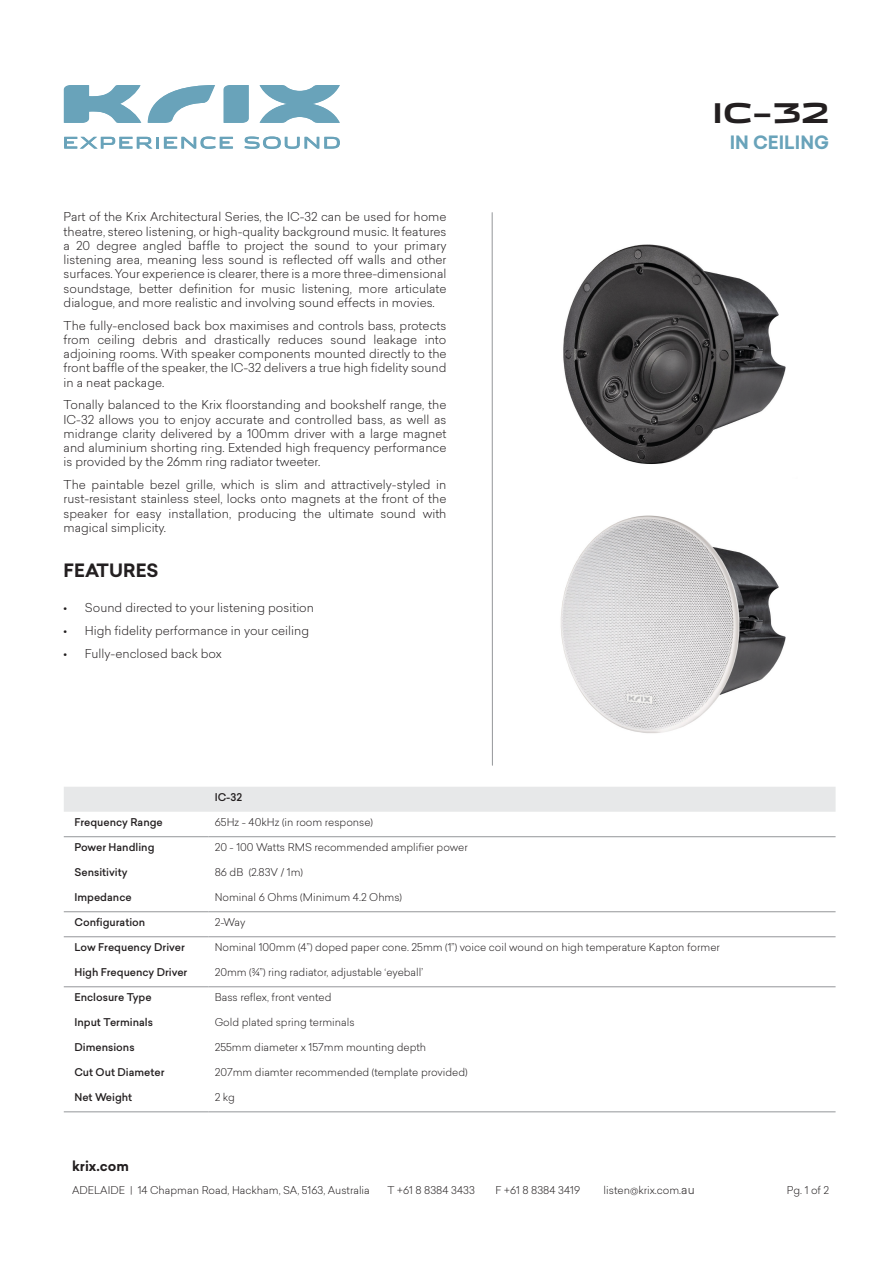
<style>
.page{position:relative;width:893px;height:1263px;background:#fff}
.page>*{position:absolute;margin:0;border:0;box-sizing:border-box;transform-origin:0 0}
.t1{font:700 27px "Stainless Ext";color:#231f20}
.Body_text{font:700 18px "Sailec";color:#69a3ba}
.Heading_sub_body_spa{font:700 18px "Sailec";color:#231f20}
.t2{font:700 13.5px "Sailec";color:#231f20}
.Body_text-2{font:300 12px/14.2px "Sailec";color:#231f20;text-align:justify}
.t3{font:300 10.5px "Sailec";color:#231f20}
.t4{font:500 10.5px "Sailec";color:#231f20}
.s1{font-family:"Myriad Pro";font-weight:400;font-size:12.75px}
.s2{font-size:12px}
</style>
<div class="page">
<svg style="left:148px;top:85px;width:67px;height:38px"></svg>
<svg style="left:64px;top:85px;width:77px;height:38px"></svg>
<svg style="left:223px;top:85px;width:26px;height:38px"></svg>
<svg style="left:259px;top:85px;width:81px;height:38px"></svg>
<svg style="left:64px;top:137px;width:169px;height:12px"></svg>
<svg style="left:244px;top:137px;width:96px;height:12px"></svg>
<img style="left:560px;top:515px;width:226px;height:218px">
<div style="left:64px;top:787px;width:772px;height:25px;background:#e7e8e9"></div>
<hr style="left:64px;top:1111px;width:144px;height:1px;background:#949699">
<hr style="left:208px;top:1111px;width:628px;height:1px;background:#949699">
<hr style="left:64px;top:986px;width:144px;height:1px;background:#949699">
<hr style="left:208px;top:986px;width:628px;height:1px;background:#949699">
<hr style="left:64px;top:936px;width:144px;height:1px;background:#949699">
<hr style="left:208px;top:936px;width:628px;height:1px;background:#949699">
<hr style="left:64px;top:836px;width:144px;height:1px;background:#949699">
<hr style="left:208px;top:836px;width:628px;height:1px;background:#949699">
<hr style="left:64px;top:911px;width:144px;height:1px;background:#949699">
<hr style="left:208px;top:911px;width:628px;height:1px;background:#949699">
<hr style="left:492px;top:213px;width:1px;height:552px;background:#949699">
<img style="left:563px;top:244px;width:223px;height:220px">
<p class="t1" style="left:712px;top:98px;width:119px">IC-32</p>
<p class="Body_text-2" style="left:64px;top:210px;width:384px">Part of the Krix Architectural Series, the IC-32 can be used for home theatre, stereo listening, or high-quality background music. It features a 20 degree angled baffle to project the sound to your primary listening area, meaning less sound is reflected off walls and other surfaces. Your experience is clearer, there is a more three-dimensional soundstage, better definition for music listening, more articulate dialogue, and more realistic and involving sound effects in movies.</p>
<p class="Body_text-2" style="left:64px;top:318px;width:384px">The fully-enclosed back box maximises and controls bass, protects from ceiling debris and drastically reduces sound leakage into adjoining rooms. With speaker components mounted directly to the front baffle of the speaker, the IC-32 delivers a true high fidelity sound in a neat package.</p>
<p class="Body_text-2" style="left:64px;top:398px;width:384px">Tonally balanced to the Krix floorstanding and bookshelf range, the IC-32 allows you to enjoy accurate and controlled bass, as well as midrange clarity delivered by a 100mm driver with a large magnet and aluminium shorting ring. Extended high frequency performance is provided by the 26mm ring radiator tweeter.</p>
<p class="Body_text-2" style="left:64px;top:477px;width:384px">The paintable bezel grille, which is slim and attractively-styled in rust-resistant stainless steel, locks onto magnets at the front of the speaker for easy installation, producing the ultimate sound with magical simplicity.</p>
<p class="Heading_sub_body_spa" style="left:64px;top:557px;width:96px">FEATURES</p>
<p class="Body_text-2" style="left:64px;top:600px;width:252px"><span class="s1">•</span> Sound directed to your listening position</p>
<p class="Body_text-2" style="left:64px;top:623px;width:247px"><span class="s1">•</span> High fidelity performance in your ceiling</p>
<p class="Body_text-2" style="left:64px;top:646px;width:160px"><span class="s1">•</span> Fully-enclosed back box</p>
<p class="Body_text" style="left:730px;top:129px;width:101px">IN CEILING</p>
<p class="t4" style="left:215px;top:790px;width:29px">IC-32</p>
<p class="t4" style="left:74px;top:815px;width:90px">Frequency Range</p>
<p class="t3" style="left:215px;top:815px;width:160px">65Hz - 40kHz (in room response)</p>
<p class="t4" style="left:74px;top:840px;width:82px">Power Handling</p>
<p class="t3" style="left:215px;top:840px;width:254px">20 - 100 Watts RMS recommended amplifier power</p>
<p class="t4" style="left:74px;top:865px;width:55px">Sensitivity</p>
<p class="t3" style="left:215px;top:865px;width:90px">86 dB (2.83V / 1m)</p>
<p class="t4" style="left:74px;top:890px;width:59px">Impedance</p>
<p class="t3" style="left:215px;top:890px;width:189px">Nominal 6 Ohms (Minimum 4.2 Ohms)</p>
<p class="t4" style="left:74px;top:915px;width:72px">Configuration</p>
<p class="t3" style="left:215px;top:915px;width:32px">2-Way</p>
<p class="t4" style="left:74px;top:940px;width:112px">Low Frequency Driver</p>
<p class="t3" style="left:215px;top:940px;width:507px">Nominal 100mm (4”) doped paper cone. 25mm (1”) voice coil wound on high temperature Kapton former</p>
<p class="t4" style="left:74px;top:965px;width:114px">High Frequency Driver</p>
<p class="t3" style="left:215px;top:965px;width:210px">20mm (¾”) ring radiator, adjustable ‘eyeball’</p>
<p class="t4" style="left:74px;top:990px;width:79px">Enclosure Type</p>
<p class="t3" style="left:215px;top:990px;width:118px">Bass reflex, front vented</p>
<p class="t4" style="left:74px;top:1015px;width:80px">Input Terminals</p>
<p class="t3" style="left:215px;top:1015px;width:141px">Gold plated spring terminals</p>
<p class="t4" style="left:74px;top:1040px;width:62px">Dimensions</p>
<p class="t3" style="left:215px;top:1040px;width:213px">255mm diameter x 157mm mounting depth</p>
<p class="t4" style="left:74px;top:1065px;width:92px">Cut Out Diameter</p>
<p class="t3" style="left:215px;top:1065px;width:254px">207mm diamter recommended (template provided)</p>
<p class="t4" style="left:74px;top:1090px;width:59px">Net Weight</p>
<p class="t3" style="left:215px;top:1090px;width:22px">2 kg</p>
<p class="t2" style="left:72px;top:1156px;width:58px">krix.com</p>
<p class="t3" style="left:72px;top:1182px;width:299px">ADELAIDE | 14 Chapman Road, Hackham, SA, 5163, Australia</p>
<p class="t3" style="left:388px;top:1182px;width:89px">T +61 8 8384 3433</p>
<p class="t3" style="left:496px;top:1182px;width:86px">F +61 8 8384 3419</p>
<p class="t3" style="left:604px;top:1182px;width:93px">listen@krix.com.<span class="s2">au</span></p>
<p class="t3" style="left:787px;top:1182px;width:44px">Pg. 1 of 2</p>
</div>
